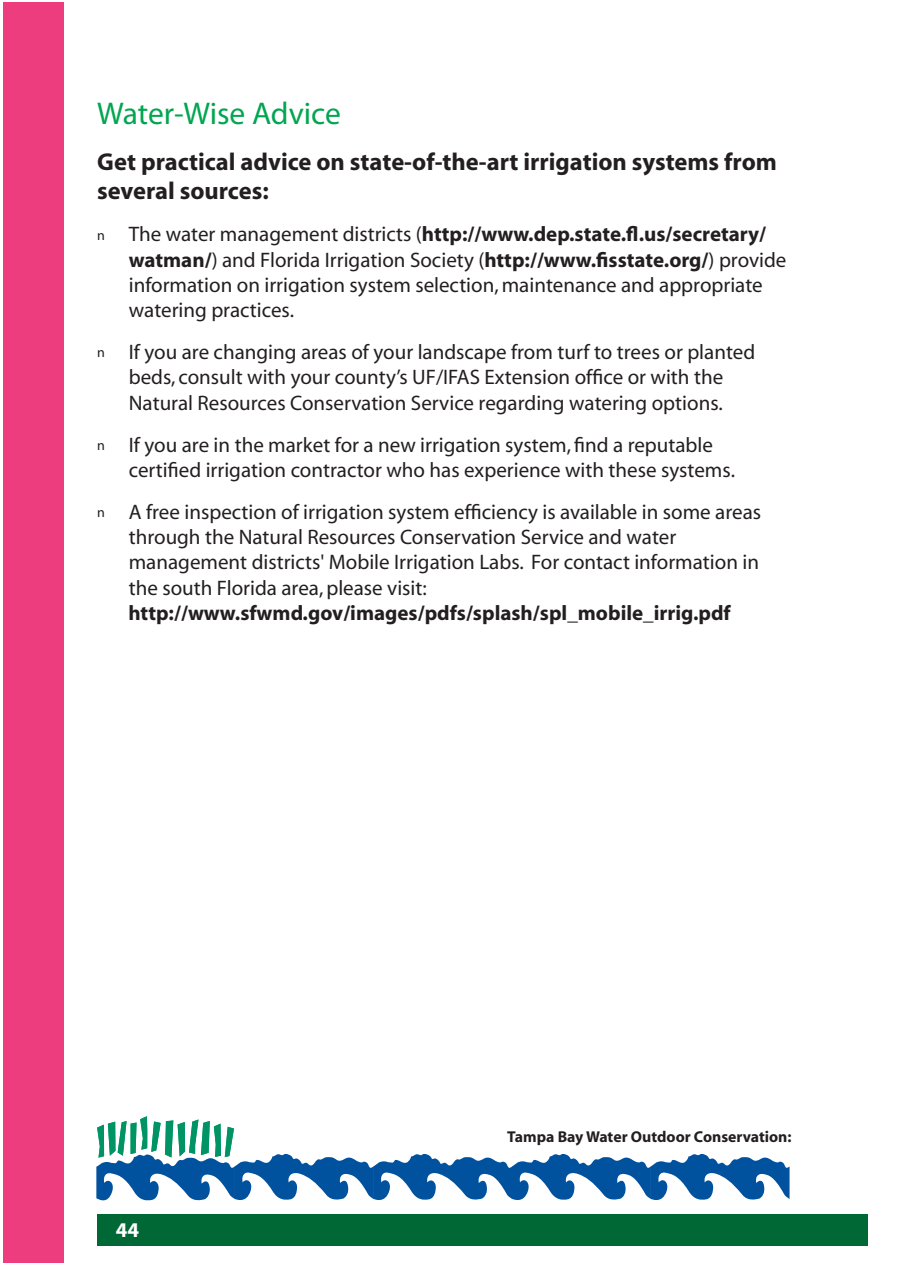
<style>
.page{position:relative;width:897px;height:1266px;background:#fff}
.page>*{position:absolute;margin:0;border:0;box-sizing:border-box;transform-origin:0 0}
.t1{font:31.5px "Myriad Pro";letter-spacing:-.005em;color:#00a650}
.t2{font:700 24.5px/29.4px "Myriad";color:#231f20}
.t3{font:21px/25.2px "Myriad";color:#231f20}
.t4{font:700 21px "Myriad";color:#fff}
.t5{font:700 15.75px "Myriad";color:#231f20}
.s1{font-family:"Myriad Pro";font-size:14px}
.s2{font-weight:700}
</style>
<div class="page">
<div style="left:97px;top:1213px;width:769px;height:31px;background:#006835"></div>
<div style="left:3px;top:3px;width:60px;height:1260px;background:#ee3d7f"></div>
<svg style="left:96px;top:1116px;width:693px;height:84px"></svg>
<p class="t1" style="left:97px;top:101px;width:245px">Water-Wise Advice</p>
<p class="t2" style="left:97px;top:149px;width:681px">Get practical advice on state-of-the-art irrigation systems from several sources:</p>
<p class="t3" style="left:129px;top:223px;width:659px;text-indent:-31px"><span class="s1">n</span> The water management districts (<span class="s2">http://www.dep.state.fl.us/secretary/ watman/</span>) and Florida Irrigation Society (<span class="s2">http://www.fisstate.org/</span>) provide information on irrigation system selection, maintenance and appropriate watering practices.</p>
<p class="t3" style="left:97px;top:341px;width:659px;text-align:center"><span class="s1">n</span> If you are changing areas of your landscape from turf to trees or planted beds, consult with your county’s UF/IFAS Extension office or with the<br>Natural Resources Conservation Service regarding watering options.</p>
<p class="t3" style="left:129px;top:433px;width:607px;text-indent:-31px"><span class="s1">n</span> If you are in the market for a new irrigation system, find a reputable certified irrigation contractor who has experience with these systems.</p>
<p class="t3" style="left:128px;top:501px;width:634px;text-indent:-31px"><span class="s1">n</span> A free inspection of irrigation system efficiency is available in some areas through the Natural Resources Conservation Service and water management districts' Mobile Irrigation Labs. For contact information in the south Florida area, please visit: <span class="s2">http://www.sfwmd.gov/images/pdfs/splash/spl_mobile_irrig.pdf</span></p>
<p class="t4" style="left:116px;top:1221px;width:25px">44</p>
<p class="t5" style="left:507px;top:1130px;width:286px">Tampa Bay Water Outdoor Conservation:</p>
</div>
